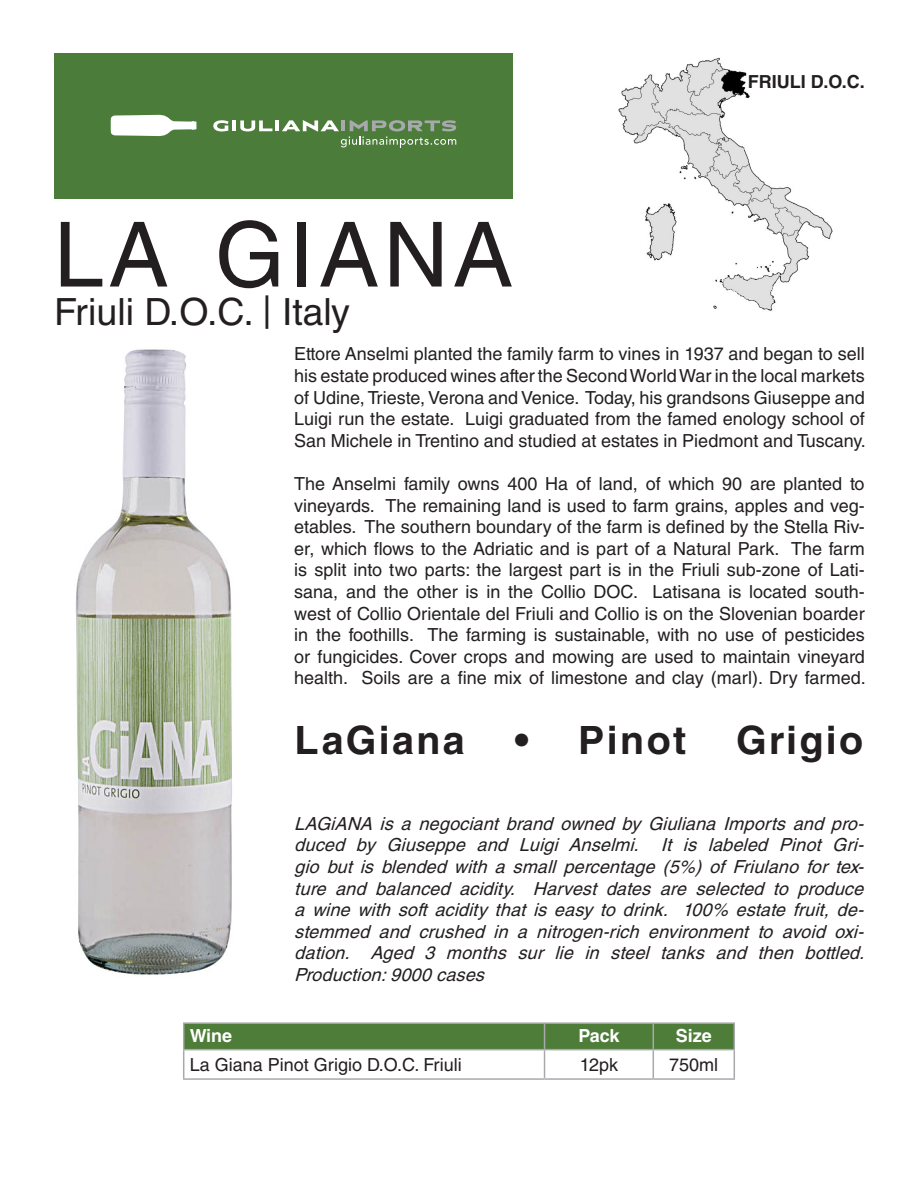
<style>
.page{position:relative;width:918px;height:1188px;background:#fff}
.page>*{position:absolute;margin:0;border:0;box-sizing:border-box;transform-origin:0 0}
.t1{font:90px "Helvetica LT Std";letter-spacing:.05em;color:#231f20}
.t2{font:700 39px "Helvetica LT Std";letter-spacing:.06em;color:#231f20}
.t3{font:37.5px "Helvetica LT Std";color:#231f20}
.t4{font:18px/21.6px "Helvetica LT Std";color:#231f20;text-align:justify}
.t5{font:italic 18px/21.6px "Helvetica LT Std";color:#231f20;text-align:justify}
.t6{font:700 18px "Helvetica LT Std";color:#231f20}
.t7{font:700 18px "Helvetica LT Std";color:#fff}
.s1{font-size:44.25px}
</style>
<div class="page">
<div style="left:54px;top:53px;width:459px;height:146px;background:#4c7c39"></div>
<svg style="left:213px;top:120px;width:16px;height:11px"></svg>
<hr style="left:232px;top:120px;width:4px;height:11px;background:#fff">
<svg style="left:240px;top:120px;width:32px;height:11px"></svg>
<hr style="left:275px;top:120px;width:4px;height:11px;background:#fff">
<svg style="left:282px;top:120px;width:174px;height:28px"></svg>
<svg style="left:111px;top:114px;width:85px;height:22px"></svg>
<img style="left:75px;top:349px;width:157px;height:626px">
<img style="left:618px;top:57px;width:215px;height:254px">
<hr style="left:183px;top:1022px;width:362px;height:2px;background:#a8a9ad">
<hr style="left:545px;top:1022px;width:108px;height:2px;background:#a8a9ad">
<hr style="left:653px;top:1022px;width:82px;height:2px;background:#a8a9ad">
<svg style="left:183px;top:1023px;width:552px;height:55px"></svg>
<hr style="left:183px;top:1078px;width:362px;height:2px;background:#a8a9ad">
<hr style="left:545px;top:1078px;width:108px;height:2px;background:#a8a9ad">
<hr style="left:653px;top:1078px;width:82px;height:2px;background:#a8a9ad">
<p class="t6" style="left:748px;top:71px;width:118px">FRIULI D.O.C.</p>
<p class="t1" style="left:54px;top:203px;width:460px">LA GIANA</p>
<p class="t3" style="left:54px;top:290px;width:297px">Friuli D.O.C. <span class="s1">|</span> Italy</p>
<p class="t4" style="left:294px;top:343px;width:573px">Ettore Anselmi planted the family farm to vines in 1937 and began to sell his estate produced wines after the Second World War in the local markets of Udine, Trieste, Verona and Venice. Today, his grandsons Giuseppe and Luigi run the estate. Luigi graduated from the famed enology school of San Michele in Trentino and studied at estates in Piedmont and Tuscany.</p>
<p class="t4" style="left:294px;top:473px;width:573px">The Anselmi family owns 400 Ha of land, of which 90 are planted to vineyards. The remaining land is used to farm grains, apples and veg&shy;etables. The southern boundary of the farm is defined by the Stella Riv&shy;er, which flows to the Adriatic and is part of a Natural Park. The farm is split into two parts: the largest part is in the Friuli sub-zone of Lati&shy;sana, and the other is in the Collio DOC. Latisana is located south&shy;west of Collio Orientale del Friuli and Collio is on the Slovenian boarder in the foothills. The farming is sustainable, with no use of pesticides or fungicides. Cover crops and mowing are used to maintain vineyard health. Soils are a fine mix of limestone and clay (marl). Dry farmed.</p>
<p class="t2" style="left:294px;top:717px;width:172px">LaGiana</p>
<p class="t2" style="left:515px;top:717px;width:173px">• Pinot</p>
<p class="t2" style="left:736px;top:717px;width:129px">Grigio</p>
<p class="t5" style="left:294px;top:813px;width:577px">LAGiANA is a negociant brand owned by Giuliana Imports and pro&shy;duced by Giuseppe and Luigi Anselmi. It is labeled Pinot Gri&shy;gio but is blended with a small percentage (5%) of Friulano for tex&shy;ture and balanced acidity. Harvest dates are selected to produce a wine with soft acidity that is easy to drink. 100% estate fruit, de&shy;stemmed and crushed in a nitrogen-rich environment to avoid oxi&shy;dation. Aged 3 months sur lie in steel tanks and then bottled.</p>
<p class="t5" style="left:294px;top:964px;width:197px">Production:9000 cases</p>
<p class="t7" style="left:190px;top:1025px;width:44px">Wine</p>
<p class="t7" style="left:578px;top:1025px;width:43px">Pack</p>
<p class="t7" style="left:676px;top:1025px;width:38px">Size</p>
<p class="t4" style="left:190px;top:1054px;width:274px">La Giana Pinot Grigio D.O.C. Friuli</p>
<p class="t4" style="left:580px;top:1054px;width:40px">12pk</p>
<p class="t4" style="left:669px;top:1054px;width:51px">750ml</p>
</div>
